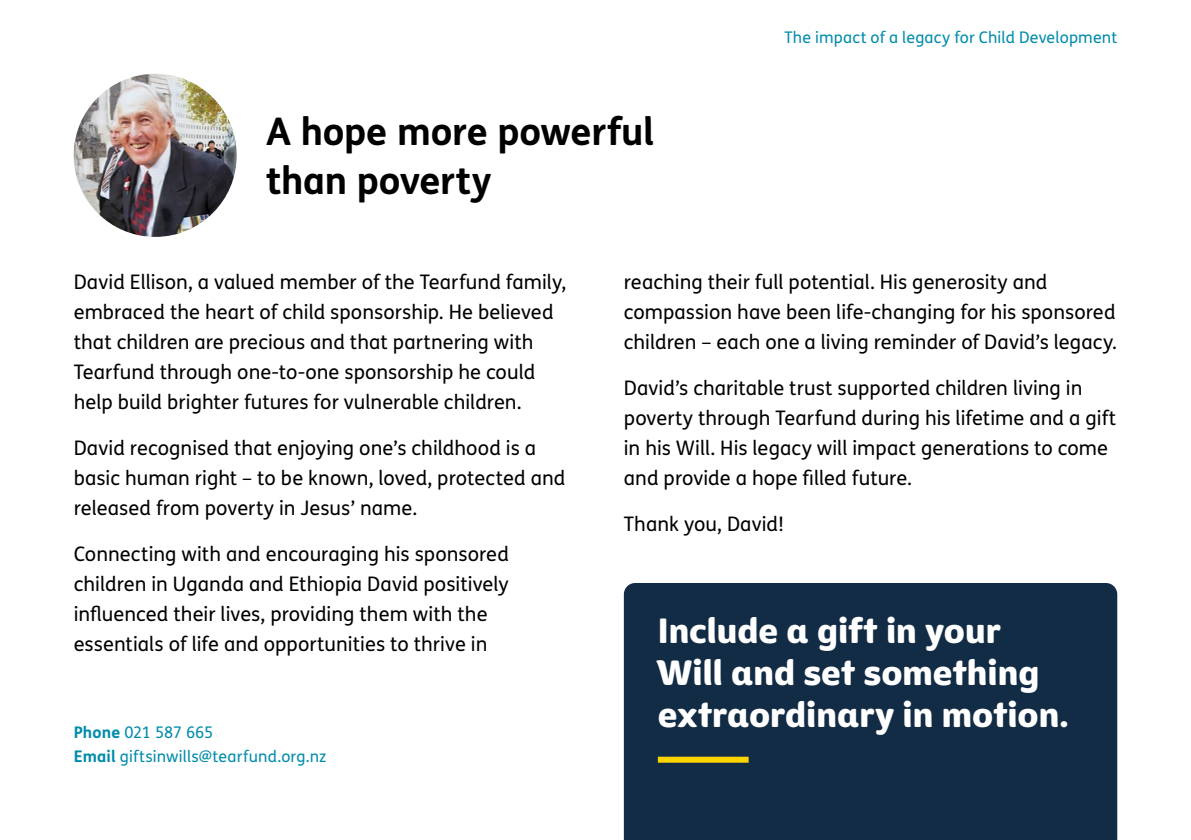
<style>
.page{position:relative;width:1191px;height:840px;background:#fff}
.page>*{position:absolute;margin:0;border:0;box-sizing:border-box;transform-origin:0 0}
.t1{font:700 38px/49.8px "FS Me";letter-spacing:-.01em;color:#000}
.t2{font:34px/42px "Tearfund Sans";color:#fff}
.t3{font:20px/30px "FS Me";color:#000}
.t4{font:16px/24px "FS Me";letter-spacing:.01em;color:#008caa}
.s1{font-weight:700}
</style>
<div class="page">
<div style="left:624px;top:583px;width:493px;height:256px;background:#132c45"></div>
<div style="left:658px;top:756px;width:90px;height:6px;background:#ffd500"></div>
<img style="left:74px;top:74px;width:163px;height:163px;border-radius:81px">
<h1 class="t1" style="left:266px;top:104px;width:390px">A hope more powerful than poverty</h1>
<p class="t4" style="left:784px;top:25px;width:334px">The impact of a legacy for Child Development</p>
<p class="t3" style="left:74px;top:266px;width:494px">David Ellison, a valued member of the Tearfund family, embraced the heart of child sponsorship. He believed that children are precious and that partnering with Tearfund through one-to-one sponsorship he could help build brighter futures for vulnerable children.</p>
<p class="t3" style="left:74px;top:432px;width:493px">David recognised that enjoying one’s childhood is a basic human right – to be known, loved, protected and released from poverty in Jesus’ name.</p>
<p class="t3" style="left:74px;top:538px;width:437px">Connecting with and encouraging his sponsored children in Uganda and Ethiopia David positively influenced their lives, providing them with the essentials of life and opportunities to thrive in</p>
<p class="t4" style="left:74px;top:719px;width:254px"><span class="s1">Phone</span> 021 587 665<br><span class="s1">Email</span> giftsinwills@tearfund.org.nz</p>
<p class="t3" style="left:624px;top:266px;width:495px">reaching their full potential. His generosity and compassion have been life-changing for his sponsored children – each one a living reminder of David’s legacy.</p>
<p class="t3" style="left:624px;top:372px;width:494px">David’s charitable trust supported children living in poverty through Tearfund during his lifetime and a gift in his Will. His legacy will impact generations to come and provide a hope filled future.</p>
<p class="t3" style="left:624px;top:508px;width:162px">Thank you, David!</p>
<h2 class="t2" style="left:658px;top:605px;width:412px">Include a gift in your<br>Will and set something extraordinary in motion.</h2>
</div>
